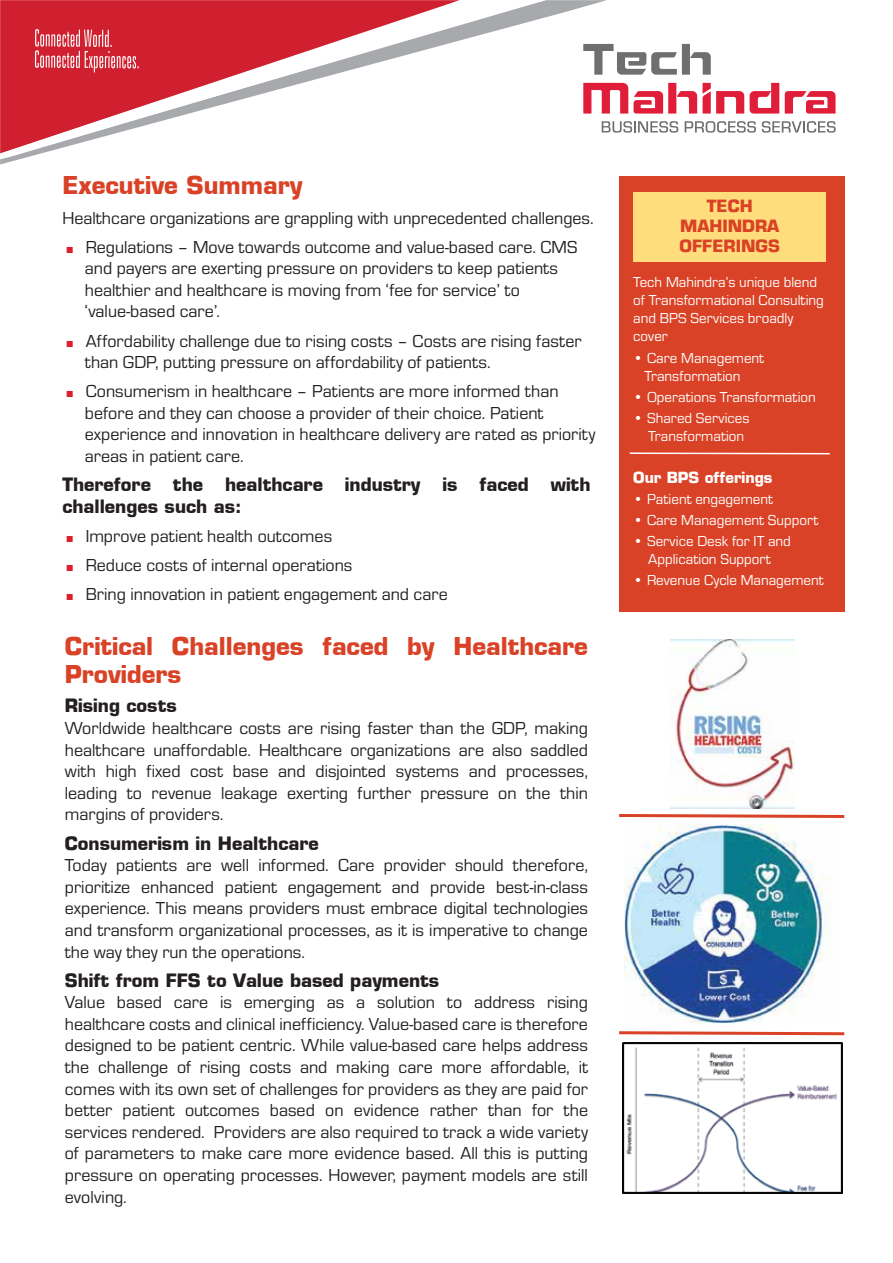
<style>
.page{position:relative;width:893px;height:1263px;background:#fff}
.page>*{position:absolute;margin:0;border:0;box-sizing:border-box;transform-origin:0 0}
.t1{font:700 24px/28.8px "Eurostile";color:#d94226}
.t2{font:18px/21.6px "Eurostile";color:#231f20}
.t3{font:700 18px/21.6px "Eurostile";color:#231f20}
.t4{font:700 16.5px/19.8px "Eurostile";color:#d94226;text-align:center}
.t5{font:15px/18px "Eurostile";color:#fff}
.t6{font:700 15px "Eurostile";color:#fff}
.s1{font-size:9px;color:#dd1f2c}
</style>
<div class="page">
<svg style="left:0;top:0;width:607px;height:164px"></svg>
<svg style="left:0;top:0;width:546px;height:159px"></svg>
<svg style="left:35px;top:29px;width:104px;height:43px;background:#da505c"></svg>
<div style="left:620px;top:176px;width:225px;height:436px;background:#d94226"></div>
<div style="left:633px;top:192px;width:193px;height:70px;background:#ffdc7c"></div>
<svg style="left:583px;top:44px;width:128px;height:31px"></svg>
<svg style="left:583px;top:83px;width:252px;height:31px"></svg>
<svg style="left:602px;top:121px;width:76px;height:12px"></svg>
<svg style="left:685px;top:121px;width:71px;height:12px"></svg>
<svg style="left:762px;top:121px;width:74px;height:12px"></svg>
<svg style="left:629px;top:452px;width:201px;height:3px"></svg>
<img style="left:622px;top:1042px;width:221px;height:151px">
<img style="left:670px;top:640px;width:125px;height:168px">
<svg style="left:619px;top:814px;width:226px;height:4px"></svg>
<svg style="left:619px;top:1031px;width:226px;height:5px"></svg>
<img style="left:624px;top:824px;width:205px;height:200px">
<h1 class="t1" style="left:62px;top:171px;width:242px">Executive Summary</h1>
<p class="t2" style="left:62px;top:207px;width:533px">Healthcare organizations are grappling with unprecedented challenges.</p>
<p class="t2" style="left:85px;top:236px;width:494px;text-indent:-18px"><span class="s1">■</span> Regulations – Move towards outcome and value-based care. CMS and payers are exerting pressure on providers to keep patients healthier and healthcare is moving from ‘fee for service’ to ‘value-based care’.</p>
<p class="t2" style="left:85px;top:330px;width:498px;text-indent:-18px"><span class="s1">■</span> Affordability challenge due to rising costs – Costs are rising faster than GDP, putting pressure on affordability of patients.</p>
<p class="t2" style="left:85px;top:381px;width:512px;text-indent:-18px"><span class="s1">■</span> Consumerism in healthcare – Patients are more informed than before and they can choose a provider of their choice. Patient experience and innovation in healthcare delivery are rated as priority areas in patient care.</p>
<p class="t3" style="left:62px;top:474px;width:530px">Therefore the healthcare industry is faced with challenges such as:</p>
<p class="t2" style="left:67px;top:525px;width:267px"><span class="s1">■</span> Improve patient health outcomes</p>
<p class="t2" style="left:67px;top:555px;width:287px"><span class="s1">■</span> Reduce costs of internal operations</p>
<p class="t2" style="left:67px;top:584px;width:382px"><span class="s1">■</span> Bring innovation in patient engagement and care</p>
<h1 class="t1" style="left:65px;top:631px;width:525px">Critical Challenges faced by Healthcare<br>Providers</h1>
<p class="t3" style="left:65px;top:695px;width:113px">Rising costs</p>
<p class="t2" style="left:65px;top:718px;width:525px;text-align:justify">Worldwide healthcare costs are rising faster than the GDP, making healthcare unaffordable. Healthcare organizations are also saddled with high fixed cost base and disjointed systems and processes, leading to revenue leakage exerting further pressure on the thin margins of providers.</p>
<p class="t3" style="left:65px;top:832px;width:255px">Consumerism in Healthcare</p>
<p class="t2" style="left:65px;top:855px;width:525px;text-align:justify">Today patients are well informed. Care provider should therefore, prioritize enhanced patient engagement and provide best-in-class experience. This means providers must embrace digital technologies and transform organizational processes, as it is imperative to change the way they run the operations.</p>
<p class="t3" style="left:65px;top:969px;width:376px">Shift from FFS to Value based payments</p>
<p class="t2" style="left:65px;top:992px;width:525px;text-align:justify">Value based care is emerging as a solution to address rising healthcare costs and clinical inefficiency. Value-based care is therefore designed to be patient centric. While value-based care helps address the challenge of rising costs and making care more affordable, it comes with its own set of challenges for providers as they are paid for better patient outcomes based on evidence rather than for the services rendered. Providers are also required to track a wide variety of parameters to make care more evidence based. All this is putting pressure on operating processes. However, payment models are still evolving.</p>
<p class="t4" style="left:680px;top:196px;width:102px">TECH<br>MAHINDRA<br>OFFERINGS</p>
<p class="t5" style="left:633px;top:274px;width:192px">Tech Mahindra’s unique blend of Transformational Consulting and BPS Services broadly cover</p>
<p class="t5" style="left:644px;top:349px;width:121px;text-indent:-11px">• Care Management<br>Transformation</p>
<p class="t5" style="left:633px;top:388px;width:184px">• Operations Transformation</p>
<p class="t5" style="left:648px;top:409px;width:103px;text-indent:-15px">• Shared Services<br>Transformation</p>
<p class="t6" style="left:633px;top:468px;width:141px">Our BPS offerings</p>
<p class="t5" style="left:633px;top:490px;width:141px">• Patient engagement</p>
<p class="t5" style="left:633px;top:511px;width:187px">• Care Management Support</p>
<p class="t5" style="left:633px;top:532px;width:159px;text-align:center">• Service Desk for IT and<br>Application Support</p>
<p class="t5" style="left:633px;top:571px;width:192px">• Revenue Cycle Management</p>
</div>
